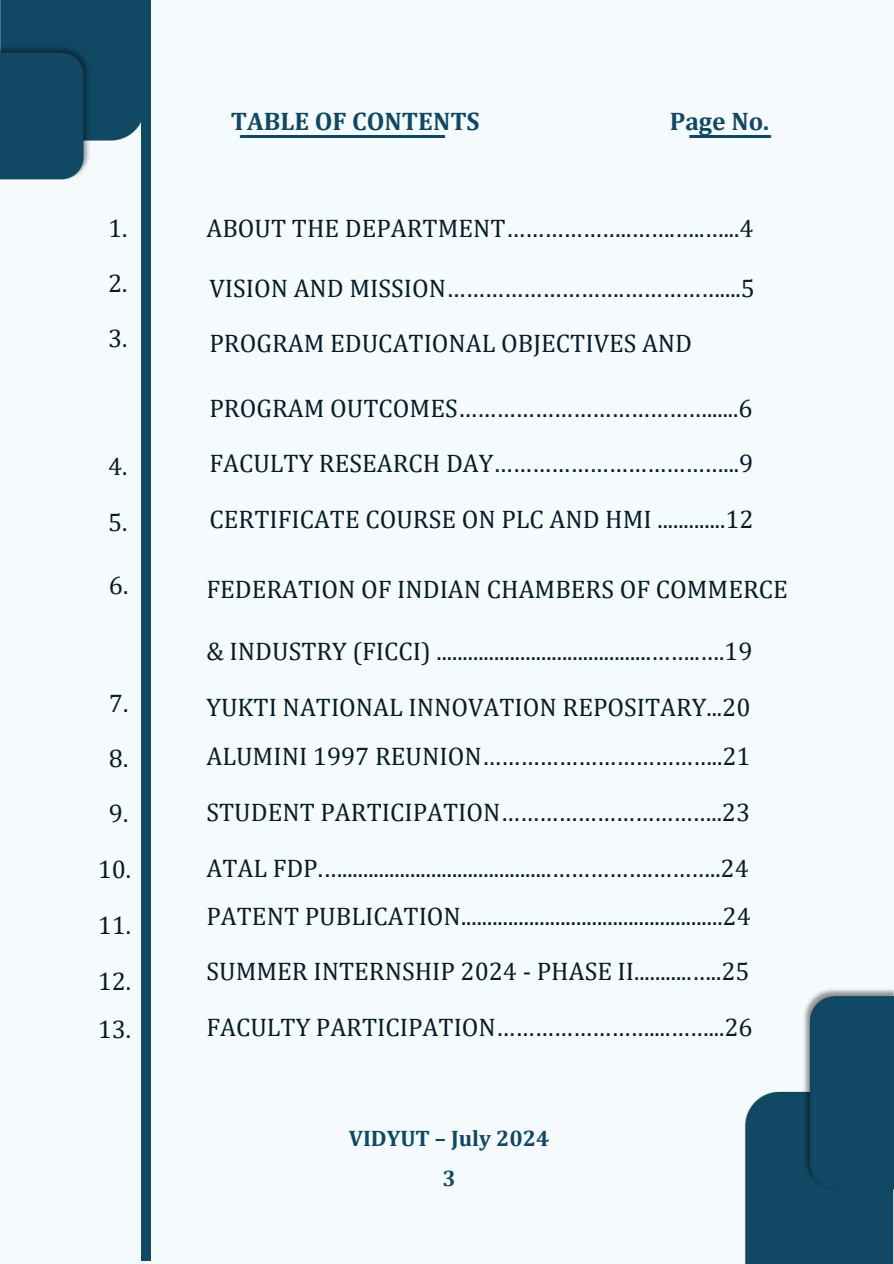
<style>
.page{position:relative;width:894px;height:1264px;background:#fff}
.page>*{position:absolute;margin:0;border:0;box-sizing:border-box;transform-origin:0 0}
.t1{font:25.5px/55.2px "Cambria";color:#061d28}
.t2{font:700 25.5px "Cambria";color:#104864}
.t3{font:700 22.5px/39.3px "Cambria";color:#104864;text-align:center}
</style>
<div class="page">
<div style="left:0;top:0;width:893px;height:1263px;background:#f5fafd"></div>
<div style="left:0;top:0;width:151px;height:148px;background:#114864"></div>
<img style="left:0;top:43px;width:92px;height:105px">
<img style="left:0;top:45px;width:90px;height:135px">
<div style="left:141px;top:0;width:9px;height:1260px;background:#114864"></div>
<div style="left:745px;top:1091px;width:148px;height:172px;background:#124a65"></div>
<img style="left:799px;top:1091px;width:2px;height:100px">
<img style="left:239px;top:135px;width:207px;height:2px">
<img style="left:689px;top:135px;width:83px;height:2px">
<img style="left:801px;top:989px;width:92px;height:207px">
<p class="t2" style="left:231px;top:106px;width:250px">TABLE OF CONTENTS</p>
<p class="t2" style="left:669px;top:106px;width:101px">Page No.</p>
<p class="t1" style="left:108px;top:200px;width:21px;text-align:justify">1.<br>2.<br>3.</p>
<p class="t1" style="left:206px;top:200px;width:548px">ABOUT THE DEPARTMENT………………..…….…..…...4</p>
<p class="t1" style="left:209px;top:260px;width:547px">VISION AND MISSION……………………….……………....5<br>PROGRAM EDUCATIONAL OBJECTIVES AND</p>
<p class="t1" style="left:108px;top:438px;width:21px">4.</p>
<p class="t1" style="left:108px;top:494px;width:21px">5.</p>
<p class="t1" style="left:109px;top:556px;width:21px">6.</p>
<p class="t1" style="left:109px;top:675px;width:21px;text-align:justify">7.<br>8.<br>9.</p>
<p class="t1" style="left:98px;top:841px;width:35px">10.<br>11.</p>
<p class="t1" style="left:98px;top:956px;width:35px;line-height:48.3px">12.<br>13.</p>
<p class="t1" style="left:209px;top:380px;width:545px">PROGRAM OUTCOMES…………………………………......6<br>FACULTY RESEARCH DAY………………………………...9</p>
<p class="t1" style="left:209px;top:491px;width:545px">CERTIFICATE COURSE ON PLC AND HMI .............12</p>
<p class="t1" style="left:206px;top:561px;width:582px">FEDERATION OF INDIAN CHAMBERS OF COMMERCE</p>
<p class="t1" style="left:206px;top:623px;width:547px">&amp; INDUSTRY (FICCI) .........................................……..….19<br>YUKTI NATIONAL INNOVATION REPOSITARY...20</p>
<p class="t1" style="left:206px;top:728px;width:545px">ALUMINI 1997 REUNION………………………………..21</p>
<p class="t1" style="left:206px;top:784px;width:545px">STUDENT PARTICIPATION……………………………..23<br>ATAL FDP.…........................................…………….………..24</p>
<p class="t1" style="left:206px;top:888px;width:545px">PATENT PUBLICATION..................................................24<br>SUMMER INTERNSHIP 2024 - PHASE II...........…..25</p>
<p class="t1" style="left:206px;top:999px;width:547px">FACULTY PARTICIPATION……………………....……...26</p>
<p class="t3" style="left:349px;top:1118px;width:202px">VIDYUT – July 2024<br>3</p>
</div>
